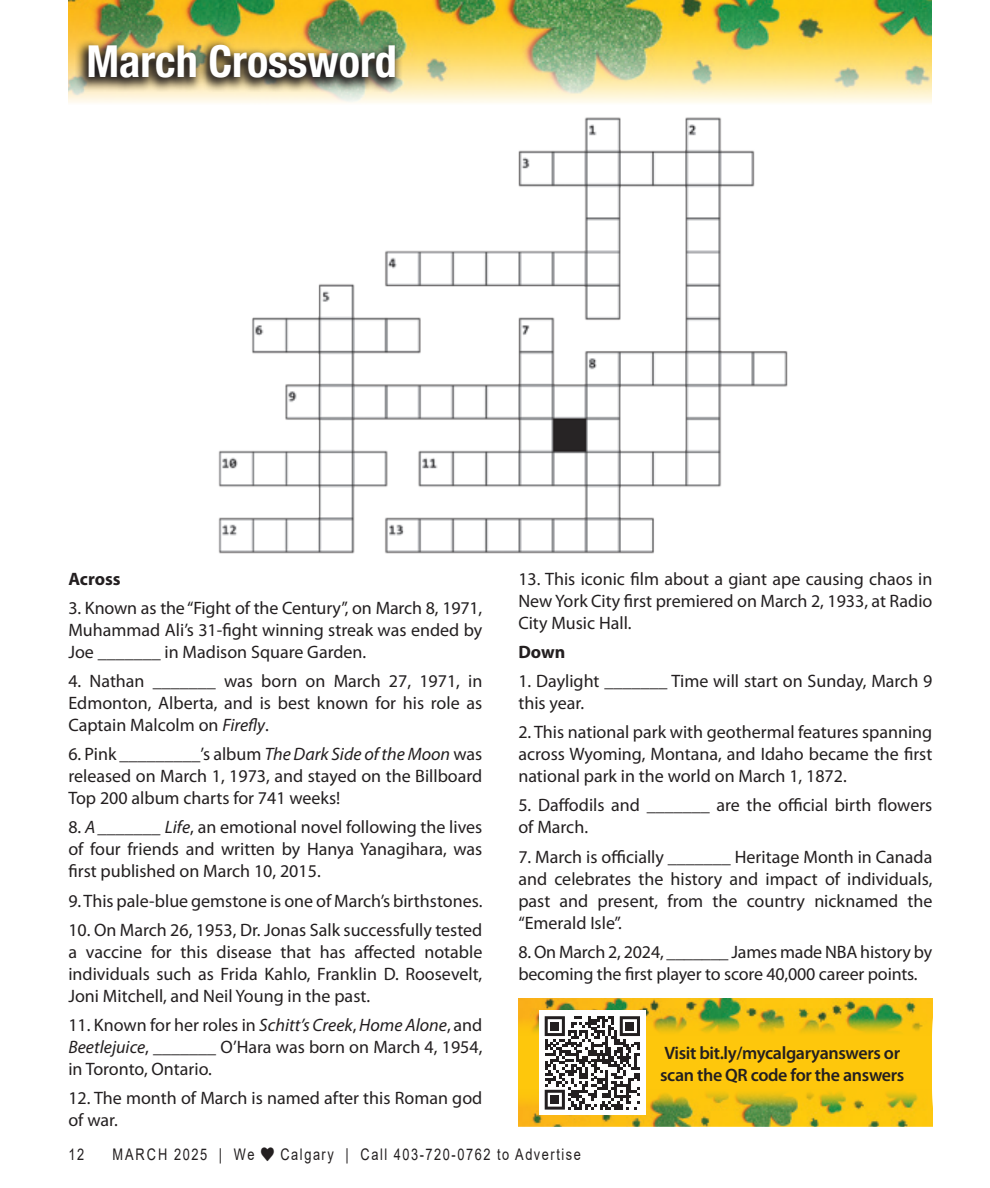
<style>
.page{position:relative;width:990px;height:1188px;background:#fff}
.page>*{position:absolute;margin:0;border:0;box-sizing:border-box;transform-origin:0 0}
.In_Around_title{font:700 condensed 44.2px "Helvetica Neue LT Std";color:#fff}
.Body_text{font:18px/22px "Myriad Pro";color:#231f20;text-align:justify}
.Body_text-2{font:600 18px/22px "Myriad Pro";letter-spacing:-.02em;color:#231f20}
.Body_text-3{font:700 18px "Myriad Pro";color:#231f20}
.t1{font:16px "Arial";letter-spacing:.12em;color:#231f20;scale:.8 1}
.t2{font:16px "Arial";letter-spacing:.14em;color:#231f20;scale:.8 1}
.s1{font-style:italic}
</style>
<div class="page">
<img style="left:68px;top:0;width:863px;height:103px">
<img style="left:75px;top:37px;width:327px;height:55px">
<img style="left:218px;top:117px;width:570px;height:437px">
<div style="left:518px;top:1017px;width:414px;height:92px;background:#fec70c"></div>
<img style="left:519px;top:999px;width:413px;height:34px">
<img style="left:519px;top:1092px;width:413px;height:34px">
<div style="left:539px;top:1011px;width:107px;height:104px;background:#fff"></div>
<svg style="left:545px;top:1016px;width:95px;height:94px"></svg>
<div style="left:550px;top:1022px;width:9px;height:8px;background:#231f20"></div>
<div style="left:626px;top:1022px;width:8px;height:8px;background:#231f20"></div>
<div style="left:550px;top:1095px;width:9px;height:9px;background:#231f20"></div>
<p class="In_Around_title" style="left:86px;top:35px;width:312px">March Crossword</p>
<p class="Body_text-3" style="left:68px;top:567px;width:54px">Across</p>
<p class="Body_text" style="left:68px;top:596px;width:415px">3. Known as the “Fight of the Century”, on March 8, 1971, Muhammad Ali’s 31-fight winning streak was ended by Joe _______ in Madison Square Garden.</p>
<p class="Body_text" style="left:68px;top:670px;width:416px">4. Nathan _______ was born on March 27, 1971, in Edmonton, Alberta, and is best known for his role as Captain Malcolm on <span class="s1">Firefly</span>.</p>
<p class="Body_text" style="left:68px;top:743px;width:416px">6. Pink _________’s album <span class="s1">The Dark Side of the Moon</span> was released on March 1, 1973, and stayed on the Billboard Top 200 album charts for 741 weeks!</p>
<p class="Body_text" style="left:68px;top:816px;width:416px">8. <span class="s1">A _______ Life</span>, an emotional novel following the lives of four friends and written by Hanya Yanagihara, was first published on March 10, 2015.</p>
<p class="Body_text" style="left:68px;top:889px;width:416px">9. This pale-blue gemstone is one of March’s birthstones.</p>
<p class="Body_text" style="left:68px;top:918px;width:416px">10. On March 26, 1953, Dr. Jonas Salk successfully tested a vaccine for this disease that has affected notable individuals such as Frida Kahlo, Franklin D. Roosevelt, Joni Mitchell, and Neil Young in the past.</p>
<p class="Body_text" style="left:68px;top:1014px;width:416px">11. Known for her roles in <span class="s1">Schitt’s Creek</span>, <span class="s1">Home Alone</span>, and <span class="s1">Beetlejuice</span>, _______ O’Hara was born on March 4, 1954, in Toronto, Ontario.</p>
<p class="Body_text" style="left:68px;top:1087px;width:415px">12. The month of March is named after this Roman god of war.</p>
<p class="Body_text" style="left:518px;top:567px;width:416px">13. This iconic film about a giant ape causing chaos in New York City first premiered on March 2, 1933, at Radio City Music Hall.</p>
<p class="Body_text-3" style="left:518px;top:640px;width:48px">Down</p>
<p class="Body_text" style="left:518px;top:670px;width:415px">1. Daylight _______ Time will start on Sunday, March 9 this year.</p>
<p class="Body_text" style="left:518px;top:721px;width:416px">2. This national park with geothermal features spanning across Wyoming, Montana, and Idaho became the first national park in the world on March 1, 1872.</p>
<p class="Body_text" style="left:518px;top:794px;width:415px">5. Daffodils and _______ are the official birth flowers of March.</p>
<p class="Body_text" style="left:518px;top:845px;width:415px">7. March is officially _______ Heritage Month in Canada and celebrates the history and impact of individuals, past and present, from the country nicknamed the “Emerald Isle”.</p>
<p class="Body_text" style="left:518px;top:940px;width:415px">8. On March 2, 2024, _______ James made NBA history by becoming the first player to score 40,000 career points.</p>
<p class="Body_text-2" style="left:660px;top:1041px;width:246px">Visit bit.ly/mycalgaryanswers or scan the QR code for the answers</p>
<p class="t1" style="left:68px;top:1143px;width:21px">12</p>
<p class="t2" style="left:112px;top:1143px;width:179px">MARCH 2025 | We</p>
<p class="t1" style="left:281px;top:1143px;width:377px">Calgary | Call 403-720-0762 to Advertise</p>
</div>
